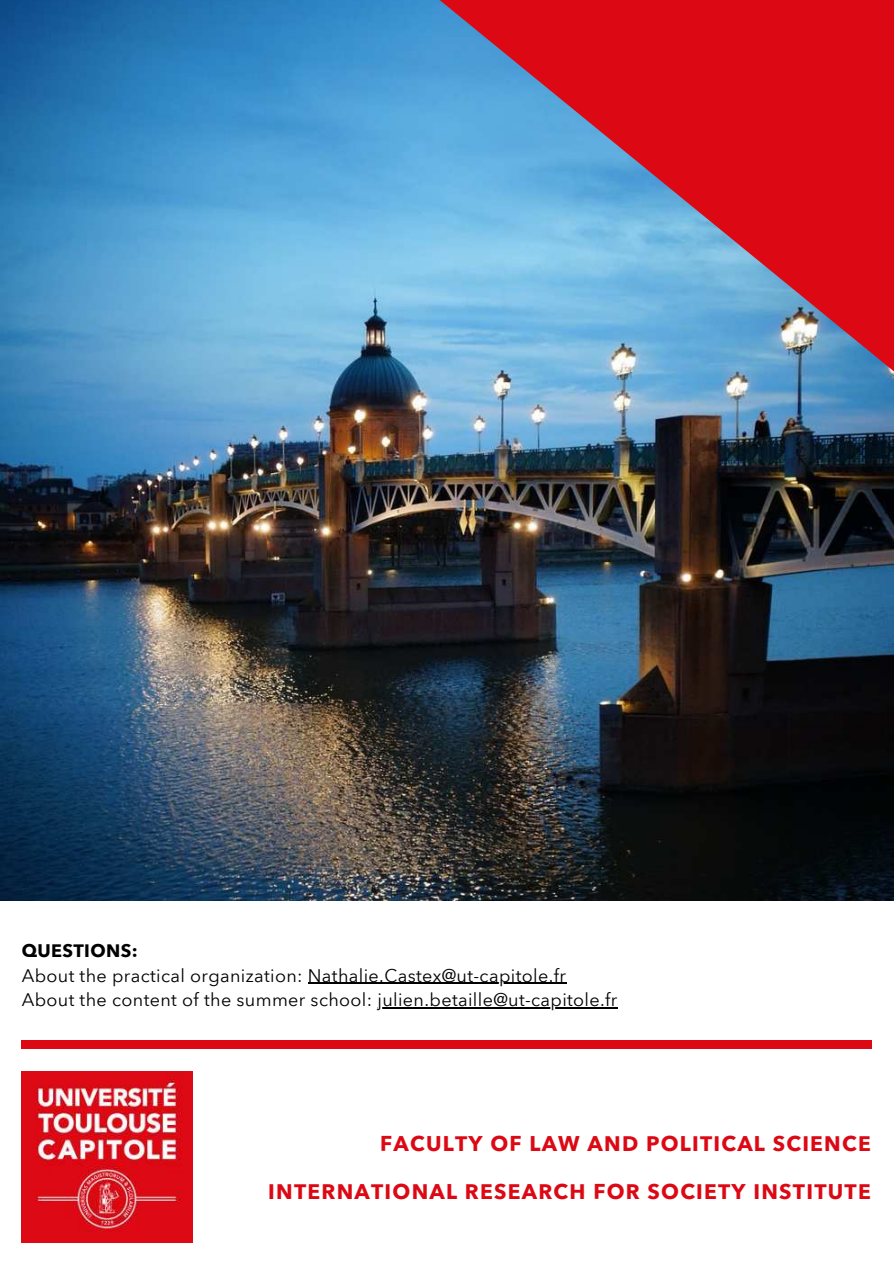
<style>
.page{position:relative;width:894px;height:1264px;background:#fff}
.page>*{position:absolute;margin:0;border:0;box-sizing:border-box;transform-origin:0 0}
.t1{font:700 21px "Avenir Next Arabic";letter-spacing:.06em;color:#dc0814}
.t2{font:18px/24.8px "Avenir Next Arabic";letter-spacing:.02em;color:#000}
.t3{font:700 18px "Avenir Next Arabic";letter-spacing:.02em;color:#000}
</style>
<div class="page">
<img style="left:0;top:0;width:893px;height:900px">
<img style="left:326px;top:0;width:567px;height:523px">
<div style="left:22px;top:1040px;width:849px;height:8px;background:#dc0814"></div>
<img style="left:22px;top:1071px;width:171px;height:171px">
<hr style="left:308px;top:982px;width:133px;height:1px;background:#000">
<hr style="left:441px;top:982px;width:125px;height:1px;background:#000">
<hr style="left:377px;top:1007px;width:240px;height:1px;background:#000">
<p class="t3" style="left:22px;top:936px;width:117px">QUESTIONS:</p>
<p class="t2" style="left:22px;top:962px;width:597px">About the practical organization: Nathalie.Castex@ut-capitole.fr<br>About the content of the summer school: julien.betaille@ut-capitole.fr</p>
<p class="t1" style="left:380px;top:1126px;width:492px">FACULTY OF LAW AND POLITICAL SCIENCE</p>
<p class="t1" style="left:268px;top:1174px;width:603px">INTERNATIONAL RESEARCH FOR SOCIETY INSTITUTE</p>
</div>
